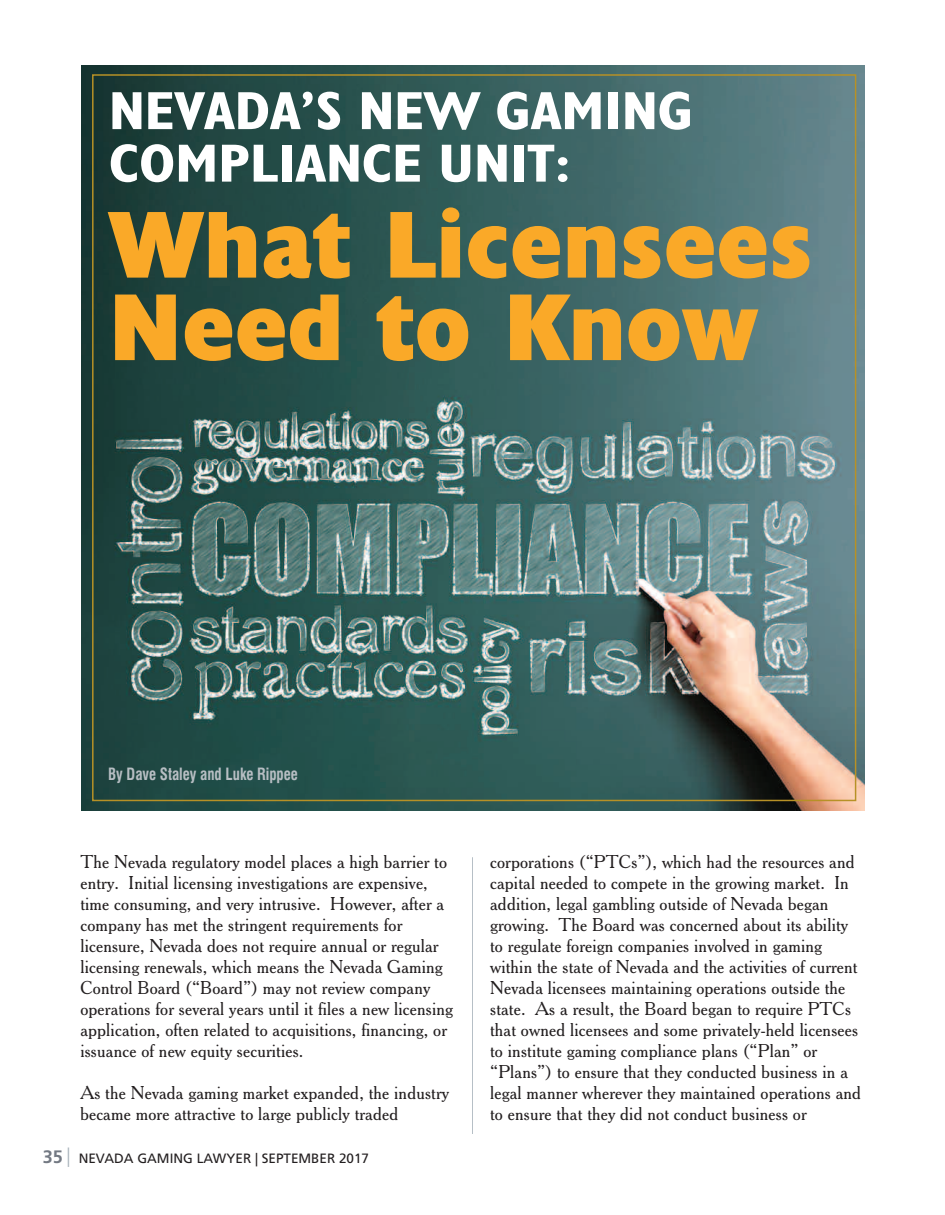
<style>
.page{position:relative;width:945px;height:1215px;background:#fff}
.page>*{position:absolute;margin:0;border:0;box-sizing:border-box;transform-origin:0 0}
.t1{font:700 condensed 96px/82.5px "Humanist 521 BT Xtra";color:#faa928;scale:1.14 1}
.t2{font:700 condensed 54px/52.5px "Humanist 521 BT";color:#fff;scale:1.14 1}
.t3{font:18px/21px "Cheltenham BT";letter-spacing:.01em;color:#231f20}
.t4{font:700 condensed 16.5px "Swiss 721 BT";color:#b7bec3;scale:.9 1}
.t5{font:13.5px "Frutiger";color:#231f20}
.s1{font-weight:700;font-size:18px;color:#737983}
</style>
<div class="page">
<svg style="left:68px;top:1148px;width:1px;height:19px"></svg>
<hr style="left:472px;top:857px;width:1px;height:277px;background:#b6bfc6">
<img style="left:82px;top:66px;width:783px;height:744px">
<h2 class="t2" style="left:109px;top:84px;width:514px">NEVADA’S NEW GAMING<br>COMPLIANCE UNIT:</h2>
<h1 class="t1" style="left:109px;top:203px;width:619px">What Licensees<br>Need to Know</h1>
<p class="t4" style="left:108px;top:765px;width:212px">By Dave Staley and Luke Rippee</p>
<p class="t3" style="left:80px;top:851px;width:374px">The Nevada regulatory model places a high barrier to entry. Initial licensing investigations are expensive, time consuming, and very intrusive. However, after a company has met the stringent requirements for licensure, Nevada does not require annual or regular licensing renewals, which means the Nevada Gaming Control Board (“Board”) may not review company operations for several years until it files a new licensing application, often related to acquisitions, financing, or issuance of new equity securities.</p>
<p class="t3" style="left:80px;top:1083px;width:370px">As the Nevada gaming market expanded, the industry became more attractive to large publicly traded</p>
<p class="t5" style="left:43px;top:1153px;width:328px"><span class="s1">35</span> NEVADA GAMING LAWYER | SEPTEMBER 2017</p>
<p class="t3" style="left:490px;top:851px;width:372px">corporations (“PTCs”), which had the resources and capital needed to compete in the growing market. In addition, legal gambling outside of Nevada began growing. The Board was concerned about its ability to regulate foreign companies involved in gaming within the state of Nevada and the activities of current Nevada licensees maintaining operations outside the state. As a result, the Board began to require PTCs that owned licensees and some privately-held licensees to institute gaming compliance plans (“Plan” or “Plans”) to ensure that they conducted business in a legal manner wherever they maintained operations and to ensure that they did not conduct business or</p>
</div>
